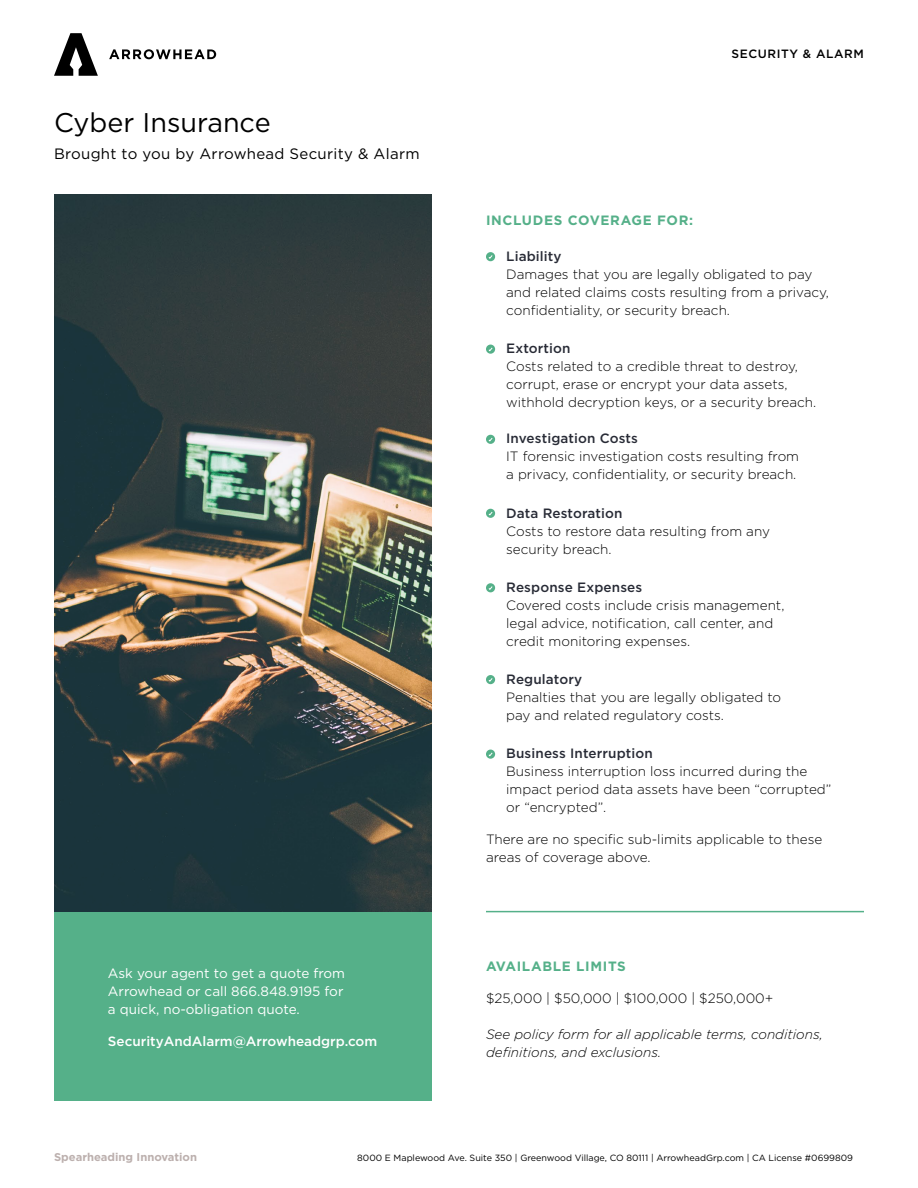
<style>
.page{position:relative;width:918px;height:1188px;background:#fff}
.page>*{position:absolute;margin:0;border:0;box-sizing:border-box;transform-origin:0 0}
.t1{font:27px "Gotham";color:#000}
.t2{font:15px "Gotham";letter-spacing:.02em;color:#000}
.t3{font:300 13.5px/18px "Gotham";color:#000}
.t4{font:500 13.5px "Gotham";letter-spacing:.01em;color:#282b36}
.t5{font:13.5px/18px "Gotham";color:#fff;text-align:justify}
.t6{font:italic 300 13.5px/18px "Gotham";color:#000}
.t7{font:700 13.5px "Gotham";letter-spacing:.05em;color:#55b089}
.t8{font:500 13.5px "Gotham";color:#fff}
.t9{font:500 12px "Gotham";letter-spacing:.05em;color:#000}
.t10{font:700 11.25px "Gotham";color:#bcb0ae}
.t11{font:9px "Gotham";color:#000}
</style>
<div class="page">
<svg style="left:54px;top:33px;width:44px;height:43px"></svg>
<svg style="left:109px;top:49px;width:107px;height:10px"></svg>
<img style="left:54px;top:195px;width:378px;height:717px">
<div style="left:54px;top:912px;width:378px;height:189px;background:#55b089"></div>
<hr style="left:486px;top:911px;width:378px;height:1px;background:#55b089">
<svg style="left:486px;top:252px;width:9px;height:9px"></svg>
<svg style="left:486px;top:345px;width:9px;height:9px"></svg>
<svg style="left:486px;top:435px;width:9px;height:9px"></svg>
<svg style="left:486px;top:509px;width:9px;height:9px"></svg>
<svg style="left:486px;top:583px;width:9px;height:9px"></svg>
<svg style="left:486px;top:675px;width:9px;height:9px"></svg>
<svg style="left:488px;top:677px;width:5px;height:5px"></svg>
<svg style="left:486px;top:750px;width:9px;height:9px"></svg>
<h1 class="t1" style="left:54px;top:108px;width:218px">Cyber Insurance</h1>
<p class="t2" style="left:54px;top:146px;width:367px">Brought to you by Arrowhead Security &amp; Alarm</p>
<p class="t5" style="left:108px;top:964px;width:239px">Ask your agent to get a quote from Arrowhead or call 866.848.9195 for a quick, no-obligation quote.</p>
<p class="t8" style="left:108px;top:1033px;width:271px">SecurityAndAlarm@Arrowheadgrp.com</p>
<p class="t9" style="left:731px;top:47px;width:134px">SECURITY &amp; ALARM</p>
<p class="t7" style="left:486px;top:213px;width:209px">INCLUDES COVERAGE FOR:</p>
<p class="t4" style="left:506px;top:249px;width:57px">Liability</p>
<p class="t3" style="left:506px;top:265px;width:324px">Damages that you are legally obligated to pay and related claims costs resulting from a privacy, confidentiality, or security breach.</p>
<p class="t4" style="left:506px;top:341px;width:66px">Extortion</p>
<p class="t3" style="left:506px;top:358px;width:311px">Costs related to a credible threat to destroy, corrupt, erase or encrypt your data assets, withhold decryption keys, or a security breach.</p>
<p class="t4" style="left:506px;top:431px;width:133px">Investigation Costs</p>
<p class="t3" style="left:506px;top:448px;width:294px">IT forensic investigation costs resulting from a privacy, confidentiality, or security breach.</p>
<p class="t4" style="left:506px;top:505px;width:118px">Data Restoration</p>
<p class="t3" style="left:506px;top:522px;width:265px">Costs to restore data resulting from any security breach.</p>
<p class="t4" style="left:506px;top:579px;width:138px">Response Expenses</p>
<p class="t3" style="left:506px;top:596px;width:280px">Covered costs include crisis management, legal advice, notification, call center, and credit monitoring expenses.</p>
<p class="t4" style="left:506px;top:672px;width:77px">Regulatory</p>
<p class="t3" style="left:506px;top:688px;width:277px">Penalties that you are legally obligated to pay and related regulatory costs.</p>
<p class="t4" style="left:506px;top:746px;width:148px">Business Interruption</p>
<p class="t3" style="left:506px;top:762px;width:327px">Business interruption loss incurred during the impact period data assets have been “corrupted” or “encrypted”.</p>
<p class="t3" style="left:486px;top:830px;width:338px">There are no specific sub-limits applicable to these areas of coverage above.</p>
<p class="t7" style="left:486px;top:959px;width:141px">AVAILABLE LIMITS</p>
<p class="t3" style="left:486px;top:989px;width:289px">$25,000 | $50,000 | $100,000 | $250,000+</p>
<p class="t6" style="left:486px;top:1025px;width:338px">See policy form for all applicable terms, conditions, definitions, and exclusions.</p>
<p class="t10" style="left:54px;top:1151px;width:145px">Spearheading Innovation</p>
<p class="t11" style="left:357px;top:1153px;width:497px">8000 E Maplewood Ave. Suite 350 | Greenwood Village, CO 80111 | ArrowheadGrp.com | CA License #0699809</p>
</div>
